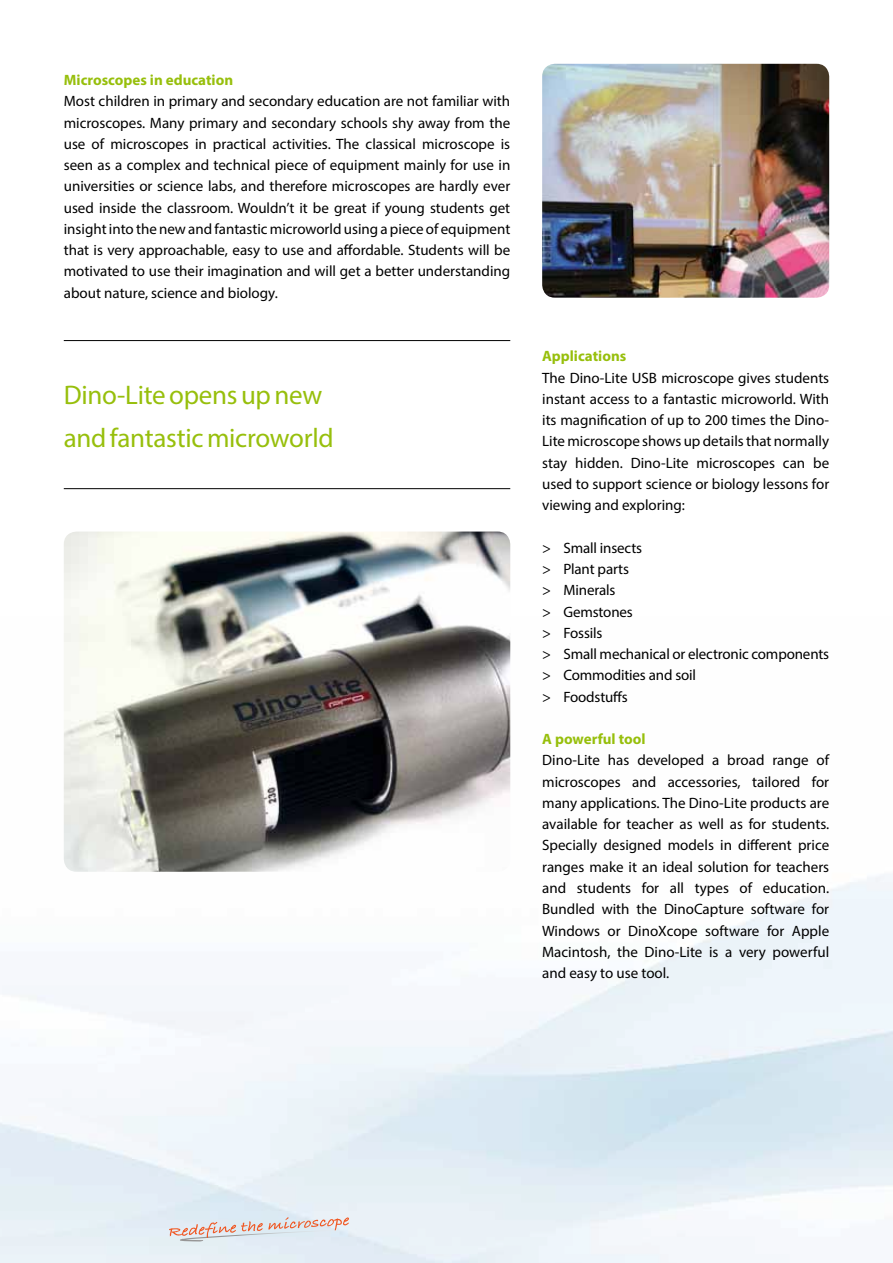
<style>
.page{position:relative;width:893px;height:1263px;background:#fff}
.page>*{position:absolute;margin:0;border:0;box-sizing:border-box;transform-origin:0 0}
.t1{font:27px/42.5px "Myriad Pro";letter-spacing:-.01em;color:#97bf0c}
.t2{font:15px/21.3px "Myriad Pro";color:#000;text-align:justify}
.t3{font:700 15px "Myriad Pro";color:#97bf0c}
</style>
<div class="page">
<img style="left:542px;top:64px;width:287px;height:234px">
<hr style="left:64px;top:488px;width:446px;height:1px;background:#000">
<hr style="left:64px;top:340px;width:446px;height:1px;background:#000">
<img style="left:64px;top:531px;width:446px;height:341px">
<svg style="left:169px;top:1217px;width:192px;height:24px;background:#e0d9da"></svg>
<p class="t3" style="left:64px;top:70px;width:171px">Microscopes in education</p>
<p class="t2" style="left:64px;top:90px;width:448px">Most children in primary and secondary education are not familiar with microscopes. Many primary and secondary schools shy away from the use of microscopes in practical activities. The classical microscope is seen as a complex and technical piece of equipment mainly for use in universities or science labs, and therefore microscopes are hardly ever used inside the classroom. Wouldn’t it be great if young students get insight into the new and fantastic microworld using a piece of equipment that is very approachable, easy to use and affordable. Students will be motivated to use their imagination and will get a better understanding about nature, science and biology.</p>
<h1 class="t1" style="left:64px;top:373px;width:271px">Dino-Lite opens up new and fantastic microworld</h1>
<p class="t3" style="left:542px;top:347px;width:86px">Applications</p>
<p class="t2" style="left:542px;top:367px;width:289px">The Dino-Lite USB microscope gives students instant access to a fantastic microworld. With its magnification of up to 200 times the Dino-Lite microscope shows up details that normally stay hidden. Dino-Lite microscopes can be used to support science or biology lessons for viewing and exploring:</p>
<p class="t2" style="left:542px;top:537px;width:289px;text-align:left">&gt; Small insects<br>&gt; Plant parts<br>&gt; Minerals<br>&gt; Gemstones<br>&gt; Fossils<br>&gt; Small mechanical or electronic components &gt; Commodities and soil<br>&gt; Foodstuffs</p>
<p class="t3" style="left:542px;top:729px;width:105px">A powerful tool</p>
<p class="t2" style="left:542px;top:749px;width:289px">Dino-Lite has developed a broad range of microscopes and accessories, tailored for many applications. The Dino-Lite products are available for teacher as well as for students.<br>Specially designed models in different price ranges make it an ideal solution for teachers and students for all types of education.<br>Bundled with the DinoCapture software for Windows or DinoXcope software for Apple Macintosh, the Dino-Lite is a very powerful and easy to use tool.</p>
</div>
